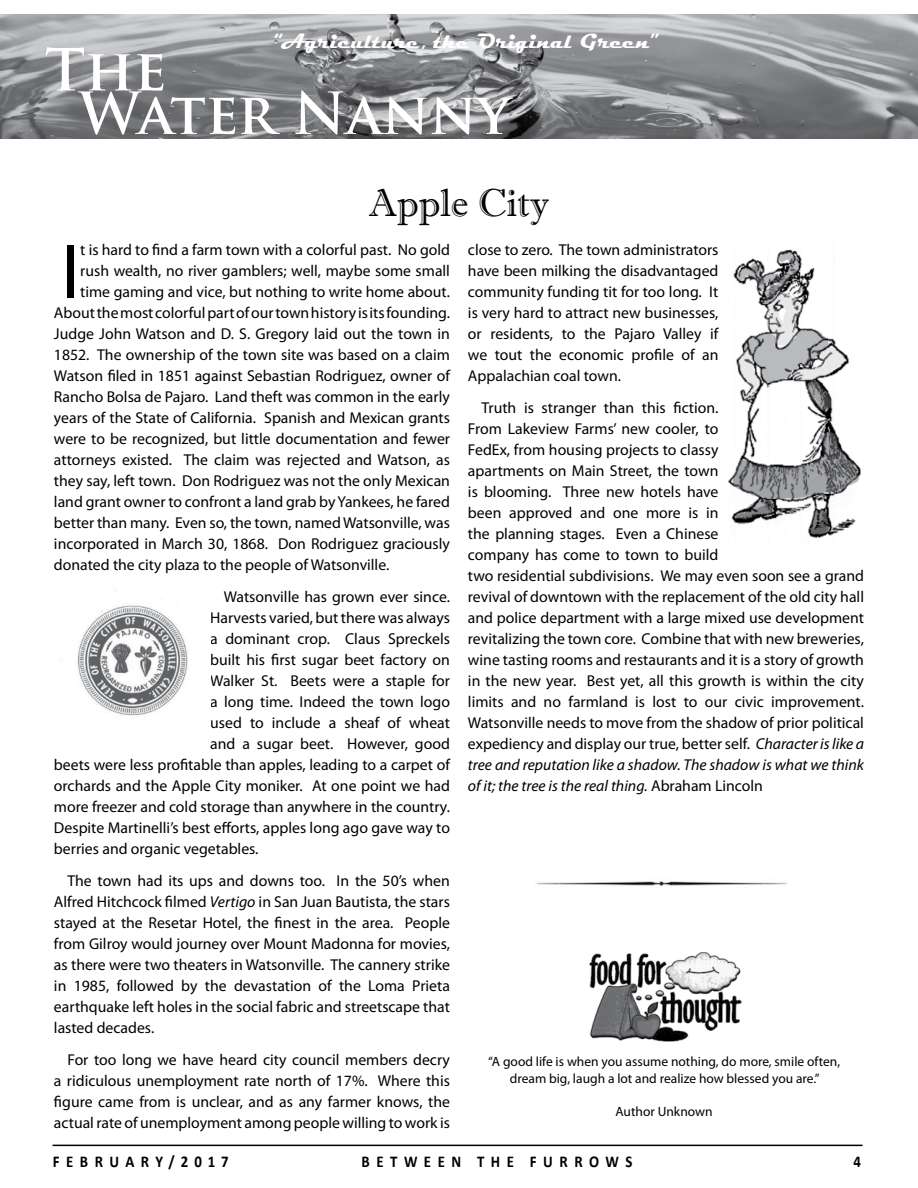
<style>
.page{position:relative;width:918px;height:1188px;background:#fff}
.page>*{position:absolute;margin:0;border:0;box-sizing:border-box;transform-origin:0 0}
.t1{font:78px "Myriad Pro";color:#000}
.t2{font:700 56.4px/43.5px "Trajan Pro";color:#fff}
.t3{font:39px "Imprint MT Shadow";color:#000}
.t4{font:700 21px "Magneto";color:#fff}
.t5{font:700 16.5px "Calibri";letter-spacing:.44em;color:#000;scale:.9 1}
.t6{font:15.75px/21px "Myriad Pro";color:#000;text-align:justify}
.t7{font:13.5px/16.5px "Myriad Pro";color:#000;text-align:center}
.s1{font-style:italic}
</style>
<div class="page">
<hr style="left:53px;top:1145px;width:810px;height:1px;background:#000">
<img style="left:0;top:15px;width:918px;height:123px">
<img style="left:728px;top:249px;width:133px;height:289px">
<img style="left:589px;top:952px;width:153px;height:90px">
<img style="left:536px;top:881px;width:251px;height:5px">
<img style="left:61px;top:589px;width:127px;height:127px">
<h3 class="t4" style="left:274px;top:29px;width:385px">“Agriculture, the Original Green”</h3>
<h2 class="t2" style="left:79px;top:49px;width:433px;text-indent:-34px">The<br>Water Nanny</h2>
<h3 class="t3" style="left:369px;top:180px;width:182px">Apple City</h3>
<h1 class="t1" style="left:62px;top:223px;width:20px">I</h1>
<p class="t6" style="left:80px;top:239px;width:371px">t is hard to find a farm town with a colorful past. No gold</p>
<p class="t6" style="left:80px;top:260px;width:371px">rush wealth, no river gamblers; well, maybe some small</p>
<p class="t6" style="left:80px;top:281px;width:371px">time gaming and vice, but nothing to write home about.</p>
<p class="t6" style="left:54px;top:302px;width:398px">About the most colorful part of our town history is its founding.</p>
<p class="t6" style="left:54px;top:323px;width:397px">Judge John Watson and D. S. Gregory laid out the town in</p>
<p class="t6" style="left:54px;top:344px;width:398px">1852. The ownership of the town site was based on a claim</p>
<p class="t6" style="left:54px;top:365px;width:397px">Watson filed in 1851 against Sebastian Rodriguez, owner of</p>
<p class="t6" style="left:54px;top:386px;width:397px">Rancho Bolsa de Pajaro. Land theft was common in the early</p>
<p class="t6" style="left:54px;top:407px;width:398px">years of the State of California. Spanish and Mexican grants</p>
<p class="t6" style="left:54px;top:428px;width:398px">were to be recognized, but little documentation and fewer</p>
<p class="t6" style="left:54px;top:449px;width:398px">attorneys existed. The claim was rejected and Watson, as</p>
<p class="t6" style="left:54px;top:470px;width:398px">they say, left town. Don Rodriguez was not the only Mexican</p>
<p class="t6" style="left:54px;top:491px;width:397px">land grant owner to confront a land grab by Yankees, he fared</p>
<p class="t6" style="left:54px;top:512px;width:397px">better than many. Even so, the town, named Watsonville, was</p>
<p class="t6" style="left:54px;top:533px;width:397px">incorporated in March 30, 1868. Don Rodriguez graciously</p>
<p class="t6" style="left:54px;top:554px;width:337px">donated the city plaza to the people of Watsonville.</p>
<p class="t6" style="left:224px;top:586px;width:228px">Watsonville has grown ever since.</p>
<p class="t6" style="left:210px;top:607px;width:241px">Harvests varied, but there was always</p>
<p class="t6" style="left:210px;top:628px;width:241px">a dominant crop. Claus Spreckels</p>
<p class="t6" style="left:210px;top:649px;width:241px">built his first sugar beet factory on</p>
<p class="t6" style="left:210px;top:670px;width:241px">Walker St. Beets were a staple for</p>
<p class="t6" style="left:210px;top:691px;width:241px">a long time. Indeed the town logo</p>
<p class="t6" style="left:210px;top:712px;width:241px">used to include a sheaf of wheat</p>
<p class="t6" style="left:210px;top:733px;width:241px">and a sugar beet. However, good</p>
<p class="t6" style="left:54px;top:754px;width:397px">beets were less profitable than apples, leading to a carpet of</p>
<p class="t6" style="left:54px;top:775px;width:398px">orchards and the Apple City moniker. At one point we had</p>
<p class="t6" style="left:54px;top:796px;width:398px">more freezer and cold storage than anywhere in the country.</p>
<p class="t6" style="left:54px;top:817px;width:398px">Despite Martinelli’s best efforts, apples long ago gave way to</p>
<p class="t6" style="left:54px;top:838px;width:206px">berries and organic vegetables.</p>
<p class="t6" style="left:54px;top:870px;width:398px;text-indent:13px">The town had its ups and downs too. In the 50’s when Alfred Hitchcock filmed <span class="s1">Vertigo</span> in San Juan Bautista, the stars stayed at the Resetar Hotel, the finest in the area. People from Gilroy would journey over Mount Madonna for movies, as there were two theaters in Watsonville. The cannery strike in 1985, followed by the devastation of the Loma Prieta earthquake left holes in the social fabric and streetscape that lasted decades.</p>
<p class="t6" style="left:54px;top:1049px;width:398px;text-indent:13px">For too long we have heard city council members decry a ridiculous unemployment rate north of 17%. Where this figure came from is unclear, and as any farmer knows, the actual rate of unemployment among people willing to work is</p>
<p class="t6" style="left:468px;top:239px;width:252px">close to zero. The town administrators have been milking the disadvantaged community funding tit for too long. It is very hard to attract new businesses, or residents, to the Pajaro Valley if we tout the economic profile of an Appalachian coal town.</p>
<p class="t6" style="left:468px;top:397px;width:398px;text-align:left;text-indent:13px">Truth is stranger than this fiction.<br>From Lakeview Farms’ new cooler, to<br>FedEx, from housing projects to classy<br>apartments on Main Street, the town<br>is blooming. Three new hotels have<br>been approved and one more is in<br>the planning stages. Even a Chinese<br>company has come to town to build<br>two residential subdivisions. We may even soon see a grand revival of downtown with the replacement of the old city hall and police department with a large mixed use development revitalizing the town core. Combine that with new breweries, wine tasting rooms and restaurants and it is a story of growth in the new year. Best yet, all this growth is within the city limits and no farmland is lost to our civic improvement.<br>Watsonville needs to move from the shadow of prior political expediency and display our true, better self. <span class="s1">Character is like a tree and reputation like a shadow. The shadow is what we think of it; the tree is the real thing.</span> Abraham Lincoln</p>
<p class="t7" style="left:488px;top:1053px;width:354px">“A good life is when you assume nothing, do more, smile often, dream big, laugh a lot and realize how blessed you are.”</p>
<p class="t7" style="left:616px;top:1103px;width:99px">Author Unknown</p>
<p class="t5" style="left:53px;top:1151px;width:197px">FEBRUARY/2017</p>
<p class="t5" style="left:362px;top:1151px;width:302px">B ETWEEN THE FURROWS</p>
<p class="t5" style="left:854px;top:1151px;width:10px">4</p>
</div>
